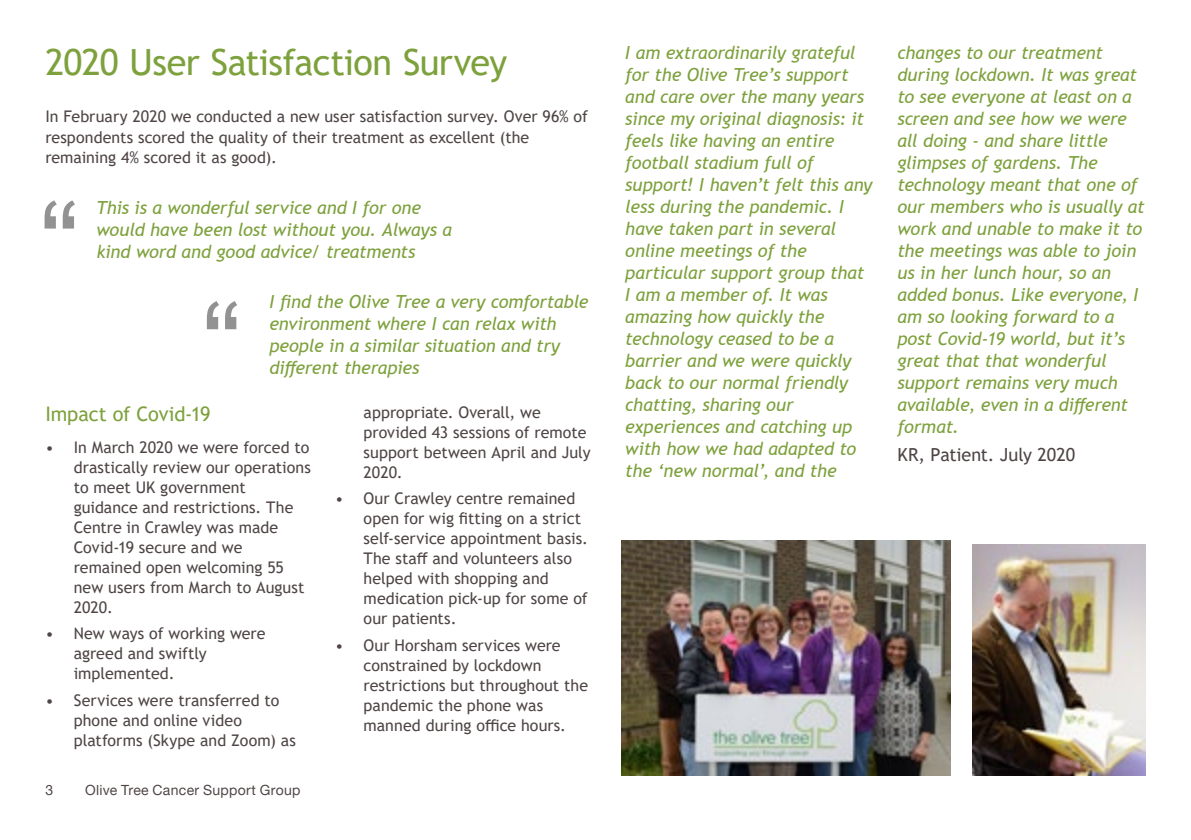
<style>
.page{position:relative;width:1191px;height:840px;background:#fff}
.page>*{position:absolute;margin:0;border:0;box-sizing:border-box;transform-origin:0 0}
.t1{font:120px "Arial";color:#929292}
.t2{font:36px "Trebuchet MS";letter-spacing:-.015em;color:#7da13c}
.t3{font:20px "Trebuchet MS";letter-spacing:-.01em;color:#7da13c}
.t4{font:italic 18px/22px "Trebuchet MS";letter-spacing:-.005em;color:#7da13c}
.t5{font:18px "Trebuchet MS";letter-spacing:-.005em;color:#4f4545}
.t6{font:16px/20px "Trebuchet MS";letter-spacing:.005em;color:#4f4545}
.t7{font:14px "Helvetica Neue LT Pro";letter-spacing:.02em;color:#4f4545}
</style>
<div class="page">
<img style="left:621px;top:540px;width:329px;height:235px">
<img style="left:972px;top:544px;width:173px;height:231px">
<h2 class="t2" style="left:45px;top:40px;width:463px">2020 User Satisfaction Survey</h2>
<p class="t6" style="left:45px;top:107px;width:544px">In February 2020 we conducted a new user satisfaction survey. Over 96% of respondents scored the quality of their treatment as excellent (the remaining 4% scored it as good).</p>
<h1 class="t1" style="left:40px;top:163px;width:41px">“</h1>
<p class="t4" style="left:96px;top:196px;width:357px">This is a wonderful service and I for one would have been lost without you. Always a kind word and good advice/ treatments</p>
<h1 class="t1" style="left:202px;top:263px;width:41px">“</h1>
<p class="t4" style="left:269px;top:291px;width:321px">I find the Olive Tree a very comfortable environment where I can relax with people in a similar situation and try different therapies</p>
<p class="t3" style="left:45px;top:400px;width:167px">Impact of Covid-19</p>
<p class="t6" style="left:74px;top:436px;width:239px;text-indent:-28px">• In March 2020 we were forced to drastically review our operations to meet UK government guidance and restrictions. The<br>Centre in Crawley was made<br>Covid-19 secure and we remained open welcoming 55 new users from March to August<br>2020.</p>
<p class="t6" style="left:74px;top:623px;width:193px;text-indent:-28px">• New ways of working were agreed and swiftly implemented.</p>
<p class="t6" style="left:74px;top:689px;width:224px;text-indent:-28px">• Services were transferred to phone and online video platforms (Skype and Zoom) as</p>
<p class="t7" style="left:45px;top:780px;width:9px">3</p>
<p class="t7" style="left:85px;top:780px;width:217px">Olive Tree Cancer Support Group</p>
<p class="t6" style="left:363px;top:401px;width:228px">appropriate. Overall, we provided 43 sessions of remote support between April and July<br>2020.</p>
<p class="t6" style="left:363px;top:488px;width:226px;text-indent:-28px">• Our Crawley centre remained open for wig fitting on a strict self-service appointment basis.<br>The staff and volunteers also helped with shopping and medication pick-up for some of our patients.</p>
<p class="t6" style="left:363px;top:634px;width:226px;text-indent:-28px">• Our Horsham services were constrained by lockdown restrictions but throughout the pandemic the phone was manned during office hours.</p>
<p class="t4" style="left:625px;top:41px;width:249px">I am extraordinarily grateful for the Olive Tree’s support and care over the many years since my original diagnosis: it feels like having an entire football stadium full of support! I haven’t felt this any less during the pandemic. I have taken part in several online meetings of the particular support group that<br>I am a member of. It was amazing how quickly the technology ceased to be a barrier and we were quickly back to our normal friendly chatting, sharing our experiences and catching up with how we had adapted to the ‘new normal’, and the</p>
<p class="t4" style="left:897px;top:41px;width:249px">changes to our treatment during lockdown. It was great to see everyone at least on a screen and see how we were all doing - and share little glimpses of gardens. The technology meant that one of our members who is usually at work and unable to make it to the meetings was able to join us in her lunch hour, so an added bonus. Like everyone, I am so looking forward to a post Covid-19 world, but it’s great that that wonderful support remains very much available, even in a different format.</p>
<p class="t5" style="left:897px;top:442px;width:179px">KR, Patient. July 2020</p>
</div>
